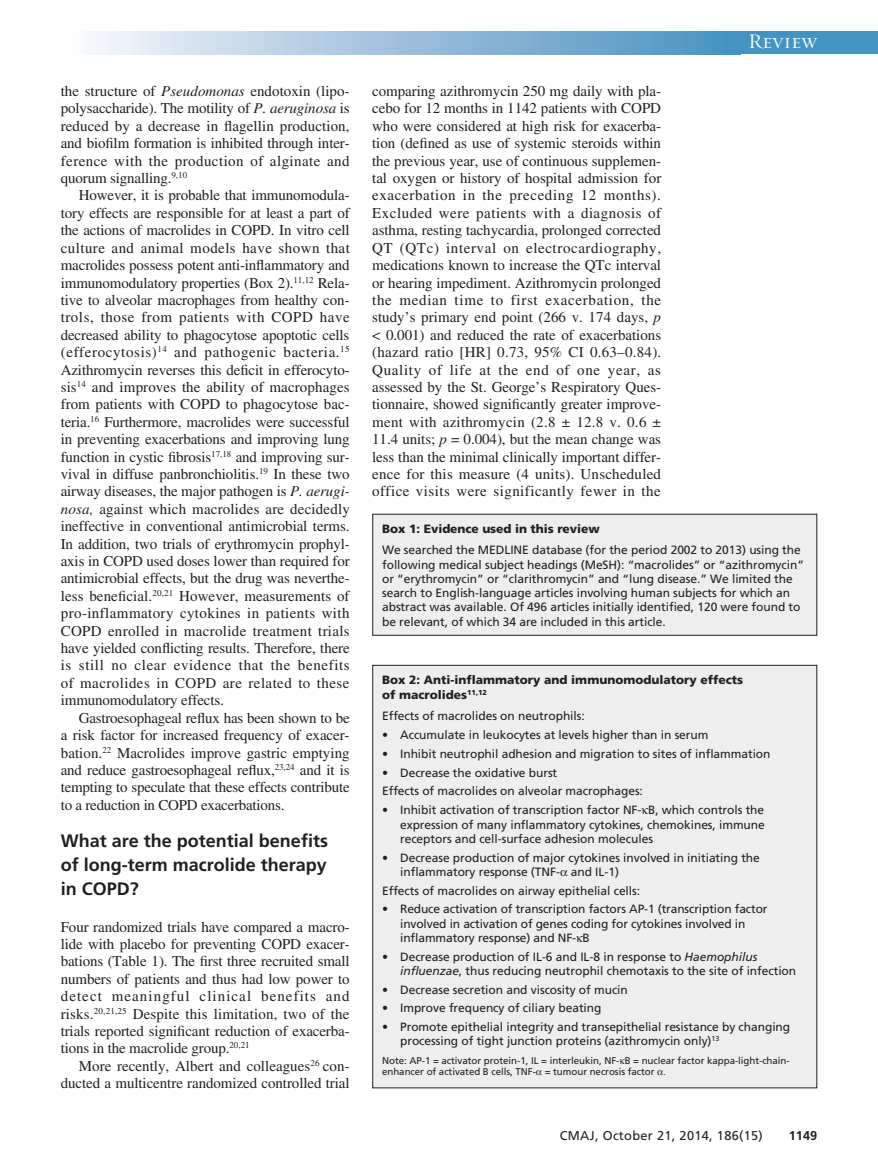
<style>
.page{position:relative;width:878px;height:1175px;background:#fff}
.page>*{position:absolute;margin:0;border:0;box-sizing:border-box;transform-origin:0 0}
.t1{font:21px "Requiem Display HTF Small Caps";letter-spacing:.005em;color:#fff}
.t2{font:700 18px/24px "Frutiger LT Std";color:#231f20;text-align:justify}
.PJ{font:15px/17.4px "Times LT Std";letter-spacing:-.005em;color:#231f20;text-align:justify}
.t3{font:12.75px "Frutiger LT Std";letter-spacing:.025em;color:#231f20}
.t4{font:700 12.75px "Frutiger LT Std";color:#231f20}
.ListBox-PH1{font:12px/14.2px "Frutiger LT Std";letter-spacing:-.005em;color:#231f20}
.ListBox-PJ{font:12px/14.2px "Frutiger LT Std";letter-spacing:-.005em;color:#231f20}
.ListBox-HB{font:900 12px/15px "Frutiger LT Std";color:#231f20}
.ListBox-FN{font:9.75px/11.2px "Frutiger LT Std";letter-spacing:-.005em;color:#231f20}
.s1{font-style:italic}
</style>
<div class="page">
<div style="left:61px;top:32px;width:679px;height:22px;background:linear-gradient(to right,#fbf8fc,#458ebf)"></div>
<div style="left:726px;top:32px;width:152px;height:22px;background:#4494c2"></div>
<div style="left:373px;top:665px;width:443px;height:422px;background:#eeeeef"></div>
<div style="left:373px;top:514px;width:443px;height:121px;background:#eeeeef"></div>
<p class="PJ" style="left:61px;top:82px;width:290px">the structure of <span class="s1">Pseudomonas</span> endotoxin (lipo&shy;polysaccharide). The motility of <span class="s1">P. aeruginosa</span> is reduced by a decrease in flagellin production, and biofilm formation is inhibited through inter&shy;ference with the production of alginate and quorum signalling.<sup>9,10</sup></p>
<p class="PJ" style="left:61px;top:187px;width:290px;text-indent:18px">However, it is probable that immunomodula&shy;tory effects are responsible for at least a part of the actions of macrolides in COPD. In vitro cell culture and animal models have shown that macrolides possess potent anti-inflammatory and immunomodulatory properties (Box 2).<sup>11,12</sup> Rela&shy;tive to alveolar macrophages from healthy con&shy;trols, those from patients with COPD have decreased ability to phagocytose apoptotic cells (efferocytosis)<sup>14</sup> and pathogenic bacteria.<sup>15<br></sup>Azithromycin reverses this deficit in efferocyto&shy;sis<sup>14</sup> and improves the ability of macrophages from patients with COPD to phagocytose bac&shy;teria.<sup>16</sup> Furthermore, macrolides were successful in preventing exacerbations and improving lung function in cystic fibrosis<sup>17,18</sup> and improving sur&shy;vival in diffuse panbronchiolitis.<sup>19</sup> In these two airway diseases, the major pathogen is <span class="s1">P. aerugi&shy;nosa,</span> against which macrolides are decidedly ineffective in conventional antimicrobial terms.<br>In addition, two trials of erythromycin prophyl&shy;axis in COPD used doses lower than required for antimicrobial effects, but the drug was neverthe&shy;less beneficial.<sup>20,21</sup> However, measurements of pro-inflammatory cytokines in patients with COPD enrolled in macrolide treatment trials have yielded conflicting results. Therefore, there is still no clear evidence that the benefits of macrolides in COPD are related to these immunomodulatory effects.</p>
<p class="PJ" style="left:61px;top:709px;width:290px;text-indent:18px">Gastroesophageal reflux has been shown to be a risk factor for increased frequency of exacer&shy;bation.<sup>22</sup> Macrolides improve gastric emptying and reduce gastroesophageal reflux,<sup>23,24</sup> and it is tempting to speculate that these effects contribute to a reduction in COPD exacerbations.</p>
<h1 class="t2" style="left:61px;top:829px;width:269px">What are the potential benefits of long-term macrolide therapy in COPD?</h1>
<p class="PJ" style="left:61px;top:917px;width:290px">Four randomized trials have compared a macro&shy;lide with placebo for preventing COPD exacer&shy;bations (Table 1). The first three recruited small numbers of patients and thus had low power to detect meaningful clinical benefits and risks.<sup>20,21,25</sup> Despite this limitation, two of the trials reported significant reduction of exacerba&shy;tions in the macrolide group.<sup>20,21</sup></p>
<p class="PJ" style="left:61px;top:1057px;width:290px;text-align:right">More recently, Albert and colleagues<sup>26</sup> con&shy;ducted a multicentre randomized controlled trial</p>
<p class="PJ" style="left:372px;top:82px;width:290px">comparing azithromycin 250 mg daily with pla&shy;cebo for 12 months in 1142 patients with COPD who were considered at high risk for exacerba&shy;tion (defined as use of systemic steroids within the previous year, use of continuous supplemen&shy;tal oxygen or history of hospital admission for exacerbation in the preceding 12 months).<br>Excluded were patients with a diagnosis of asthma, resting tachycardia, prolonged corrected QT (QTc) interval on electrocardiography, medications known to increase the QTc interval or hearing impediment. Azithromycin prolonged the median time to first exacerbation, the study’s primary end point (266 v. 174 days, <span class="s1">p </span>&lt; 0.001) and reduced the rate of exacerbations (hazard ratio [HR] 0.73, 95% CI 0.63–0.84).<br>Quality of life at the end of one year, as assessed by the St. George’s Respiratory Ques&shy;tionnaire, showed significantly greater improve&shy;ment with azithromycin (2.8 ± 12.8 v. 0.6 ± 11.4 units; <span class="s1">p</span> = 0.004), but the mean change was less than the minimal clinically important differ&shy;ence for this measure (4 units). Unscheduled office visits were significantly fewer in the</p>
<h1 class="t1" style="left:748px;top:29px;width:70px">Review</h1>
<p class="ListBox-HB" style="left:382px;top:521px;width:219px">Box 1: Evidence used in this review</p>
<p class="ListBox-PJ" style="left:382px;top:543px;width:423px">We searched the MEDLINE database (for the period 2002 to 2013) using the following medical subject headings (MeSH): “macrolides” or “azithromycin” or “erythromycin” or “clarithromycin” and “lung disease.” We limited the search to English-language articles involving human subjects for which an abstract was available. Of 496 articles initially identified, 120 were found to be relevant, of which 34 are included in this article.</p>
<p class="ListBox-HB" style="left:382px;top:672px;width:362px">Box 2: Anti-inflammatory and immunomodulatory effects of macrolides<sup>11,12</sup></p>
<p class="ListBox-PH1" style="left:382px;top:709px;width:204px">Effects of macrolides on neutrophils:</p>
<p class="ListBox-PH1" style="left:382px;top:728px;width:328px">• Accumulate in leukocytes at levels higher than in serum</p>
<p class="ListBox-PH1" style="left:382px;top:746px;width:390px">• Inhibit neutrophil adhesion and migration to sites of inflammation</p>
<p class="ListBox-PH1" style="left:382px;top:765px;width:177px">• Decrease the oxidative burst</p>
<p class="ListBox-PH1" style="left:382px;top:784px;width:262px">Effects of macrolides on alveolar macrophages:</p>
<p class="ListBox-PH1" style="left:400px;top:803px;width:366px;text-align:justify;text-indent:-18px">• Inhibit activation of transcription factor NF- B, which controls the expression of many inflammatory cytokines, chemokines, immune receptors and cell-surface adhesion molecules</p>
<p class="ListBox-PH1" style="left:400px;top:850px;width:361px;text-indent:-18px">• Decrease production of major cytokines involved in initiating the inflammatory response (TNF- and IL-1)</p>
<p class="ListBox-PH1" style="left:382px;top:883px;width:259px">Effects of macrolides on airway epithelial cells:</p>
<p class="ListBox-PH1" style="left:400px;top:902px;width:369px;text-indent:-18px">• Reduce activation of transcription factors AP-1 (transcription factor involved in activation of genes coding for cytokines involved in inflammatory response) and NF- B</p>
<p class="ListBox-PH1" style="left:400px;top:949px;width:397px;text-indent:-18px">• Decrease production of IL-6 and IL-8 in response to <span class="s1">Haemophilus influenzae</span>, thus reducing neutrophil chemotaxis to the site of infection</p>
<p class="ListBox-PH1" style="left:382px;top:982px;width:247px">• Decrease secretion and viscosity of mucin</p>
<p class="ListBox-PH1" style="left:382px;top:1001px;width:221px">• Improve frequency of ciliary beating</p>
<p class="ListBox-PH1" style="left:400px;top:1019px;width:391px;text-indent:-18px">• Promote epithelial integrity and transepithelial resistance by changing processing of tight junction proteins (azithromycin only)<sup>13</sup></p>
<p class="ListBox-FN" style="left:382px;top:1055px;width:409px">Note: AP-1 = activator protein-1, IL = interleukin, NF- B = nuclear factor kappa-light-chain&shy;enhancer of activated B cells, TNF- = tumour necrosis factor</p>
<p class="t3" style="left:559px;top:1127px;width:205px">CMAJ, October 21, 2014, 186(15)</p>
<p class="t4" style="left:788px;top:1127px;width:30px">1149</p>
</div>
